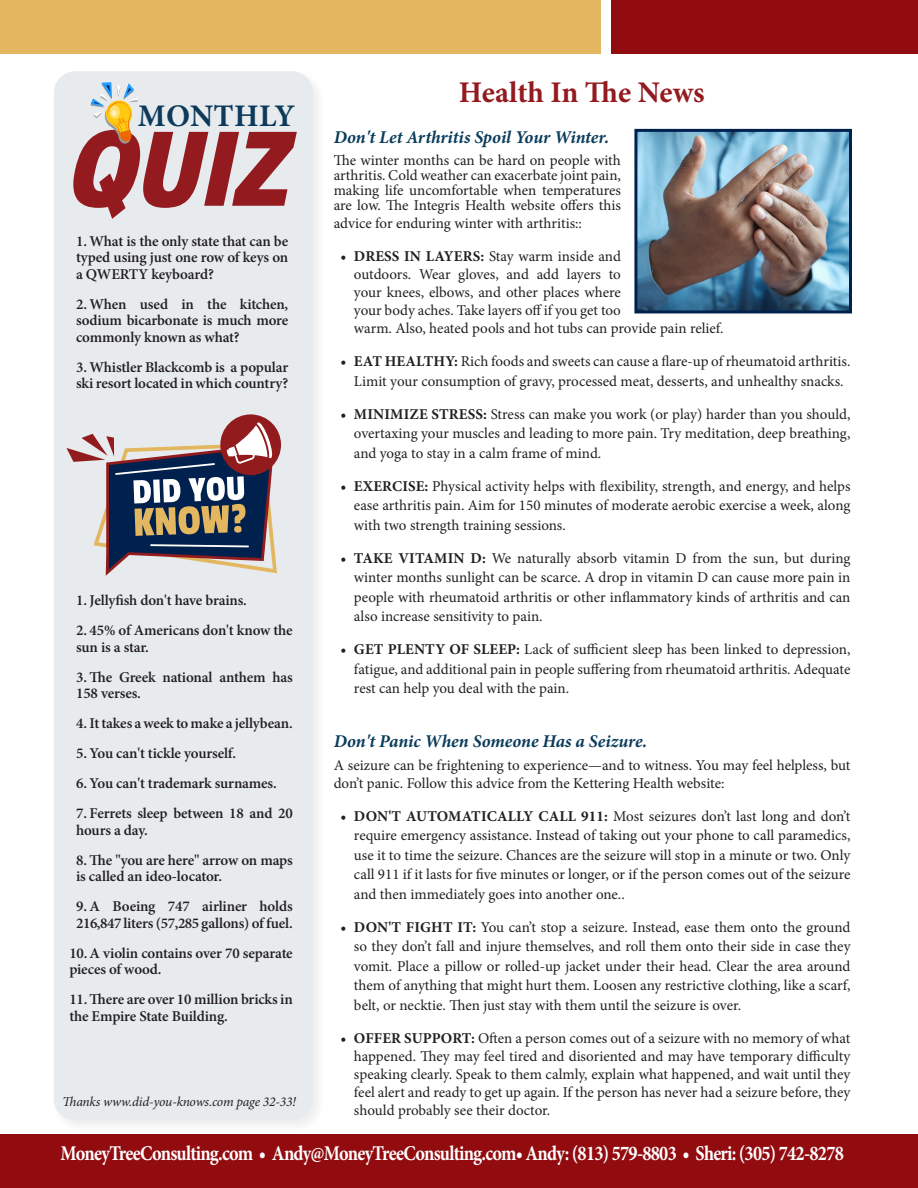
<style>
.page{position:relative;width:918px;height:1188px;background:#fff}
.page>*{position:absolute;margin:0;border:0;box-sizing:border-box;transform-origin:0 0}
.t1{font:italic 900 105.6px "Moveo Sans Cond W00";color:#931a1e}
.t2{font:700 31.5px "Minion Pro";letter-spacing:.005em;color:#0d3a5b}
.t3{font:700 30px "Minion Pro";letter-spacing:-.005em;color:#931a1e}
.t4{font:700 21px "Minion Pro";letter-spacing:-.04em;color:#fff;scale:.87 1}
.t5{font:italic 700 18px "Minion Pro";letter-spacing:-.005em;color:#0a3c5b}
.t6{font:15px/19.5px "Minion Pro";color:#231f20;text-align:justify}
.t7{font:600 15px/16.5px "Minion Pro";letter-spacing:-.01em;color:#231f20}
.t8{font:italic 13.5px "Minion Pro";letter-spacing:-.015em;color:#231f20}
.s1{font-weight:700}
</style>
<div class="page">
<div style="left:611px;top:0;width:307px;height:54px;background:#920b0f"></div>
<div style="left:0;top:0;width:600px;height:54px;background:#e3b65f"></div>
<img style="left:638px;top:133px;width:210px;height:176px">
<div style="left:634px;top:129px;width:218px;height:184px;border:3px solid #00214d"></div>
<div style="left:51px;top:68px;width:275px;height:1065px;background:#f8f8f8"></div>
<div style="left:55px;top:72px;width:257px;height:1048px;background:#e7ebee;border-radius:20px"></div>
<div style="left:54px;top:71px;width:259px;height:1049px;border:2px solid #0d3a5b;border-radius:20px"></div>
<svg style="left:90px;top:82px;width:48px;height:62px"></svg>
<div style="left:220px;top:414px;width:61px;height:61px;background:#921b1e;border-radius:50%"></div>
<svg style="left:66px;top:422px;width:211px;height:154px"></svg>
<div style="left:0;top:1134px;width:918px;height:54px;background:#920b0f"></div>
<p class="t2" style="left:138px;top:94px;width:159px">MONTHLY</p>
<p class="t3" style="left:459px;top:71px;width:247px">Health In The News</p>
<p class="t1" style="left:65px;top:105px;width:223px">QUIZ</p>
<p class="t5" style="left:334px;top:124px;width:277px">Don't Let Arthritis Spoil Your Winter.</p>
<p class="t6" style="left:334px;top:153px;width:289px;line-height:15px">The winter months can be hard on people with arthritis. Cold weather can exacerbate joint pain, making life uncomfortable when temperatures are low. The Integris Health website offers this</p>
<p class="t6" style="left:334px;top:214px;width:250px">advice for enduring winter with arthritis::</p>
<p class="t6" style="left:354px;top:248px;width:371px;line-height:18px;text-align:left;text-indent:-14px"><span class="s1">• DRESS IN LAYERS:</span> Stay warm inside and<br>outdoors. Wear gloves, and add layers to<br>your knees, elbows, and other places where<br>your body aches. Take layers off if you get too<br>warm. Also, heated pools and hot tubs can provide pain relief.</p>
<p class="t6" style="left:341px;top:352px;width:511px;text-align:center"><span class="s1">• EAT HEALTHY:</span> Rich foods and sweets can cause a flare-up of rheumatoid arthritis.<br>Limit your consumption of gravy, processed meat, desserts, and unhealthy snacks.</p>
<p class="t6" style="left:354px;top:404px;width:498px;text-indent:-13px"><span class="s1">• MINIMIZE STRESS:</span> Stress can make you work (or play) harder than you should, overtaxing your muscles and leading to more pain. Try meditation, deep breathing, and yoga to stay in a calm frame of mind.</p>
<p class="t6" style="left:354px;top:476px;width:498px;text-indent:-13px"><span class="s1">• EXERCISE:</span> Physical activity helps with flexibility, strength, and energy, and helps ease arthritis pain. Aim for 150 minutes of moderate aerobic exercise a week, along with two strength training sessions.</p>
<p class="t6" style="left:354px;top:548px;width:498px;text-indent:-13px"><span class="s1">• TAKE VITAMIN D:</span> We naturally absorb vitamin D from the sun, but during winter months sunlight can be scarce. A drop in vitamin D can cause more pain in people with rheumatoid arthritis or other inflammatory kinds of arthritis and can also increase sensitivity to pain.</p>
<p class="t6" style="left:354px;top:640px;width:498px;text-indent:-13px"><span class="s1">• GET PLENTY OF SLEEP:</span> Lack of sufficient sleep has been linked to depression, fatigue, and additional pain in people suffering from rheumatoid arthritis. Adequate rest can help you deal with the pain.</p>
<p class="t5" style="left:334px;top:729px;width:315px">Don't Panic When Someone Has a Seizure.</p>
<p class="t6" style="left:334px;top:756px;width:518px;line-height:18px">A seizure can be frightening to experience—and to witness. You may feel helpless, but don’t panic. Follow this advice from the Kettering Health website:</p>
<p class="t6" style="left:354px;top:806px;width:498px;text-indent:-13px"><span class="s1">• DON'T AUTOMATICALLY CALL 911:</span> Most seizures don’t last long and don’t require emergency assistance. Instead of taking out your phone to call paramedics, use it to time the seizure. Chances are the seizure will stop in a minute or two. Only call 911 if it lasts for five minutes or longer, or if the person comes out of the seizure and then immediately goes into another one..</p>
<p class="t6" style="left:354px;top:917px;width:498px;text-indent:-13px"><span class="s1">• DON'T FIGHT IT:</span> You can’t stop a seizure. Instead, ease them onto the ground so they don’t fall and injure themselves, and roll them onto their side in case they vomit. Place a pillow or rolled-up jacket under their head. Clear the area around them of anything that might hurt them. Loosen any restrictive clothing, like a scarf, belt, or necktie. Then just stay with them until the seizure is over.</p>
<p class="t6" style="left:354px;top:1029px;width:498px;line-height:18px;text-indent:-13px"><span class="s1">• OFFER SUPPORT:</span> Often a person comes out of a seizure with no memory of what happened. They may feel tired and disoriented and may have temporary difficulty speaking clearly. Speak to them calmly, explain what happened, and wait until they feel alert and ready to get up again. If the person has never had a seizure before, they should probably see their doctor.</p>
<p class="t7" style="left:76px;top:233px;width:214px;text-align:justify">1. What is the only state that can be typed using just one row of keys on a QWERTY keyboard?</p>
<p class="t7" style="left:76px;top:296px;width:214px;text-align:justify">2. When used in the kitchen, sodium bicarbonate is much more commonly known as what?</p>
<p class="t7" style="left:76px;top:359px;width:214px">3. Whistler Blackcomb is a popular ski resort located in which country?</p>
<p class="t7" style="left:76px;top:592px;width:172px">1. Jellyfish don't have brains.</p>
<p class="t7" style="left:76px;top:622px;width:218px">2. 45% of Americans don't know the sun is a star.</p>
<p class="t7" style="left:76px;top:669px;width:218px">3. The Greek national anthem has<br>158 verses.</p>
<p class="t7" style="left:76px;top:715px;width:218px">4. It takes a week to make a jellybean.</p>
<p class="t7" style="left:76px;top:745px;width:162px">5. You can't tickle yourself.</p>
<p class="t7" style="left:76px;top:775px;width:202px">6. You can't trademark surnames.</p>
<p class="t7" style="left:76px;top:805px;width:218px">7. Ferrets sleep between 18 and 20 hours a day.</p>
<p class="t7" style="left:76px;top:852px;width:218px">8. The "you are here" arrow on maps is called an ideo-locator.</p>
<p class="t7" style="left:76px;top:898px;width:218px">9. A Boeing 747 airliner holds<br>216,847 liters (57,285 gallons) of fuel.</p>
<p class="t7" style="left:69px;top:945px;width:225px">10.A violin contains over 70 separate pieces of wood.</p>
<p class="t7" style="left:69px;top:991px;width:225px">11.There are over 10 million bricks in the Empire State Building.</p>
<p class="t8" style="left:63px;top:1093px;width:235px">Thanks www.did-you-knows.com page 32-33!</p>
<p class="t4" style="left:61px;top:1139px;width:902px">MoneyTreeConsulting.com • Andy@MoneyTreeConsulting.com• Andy: (813) 579-8803 • Sheri: (305) 742-8278</p>
</div>
